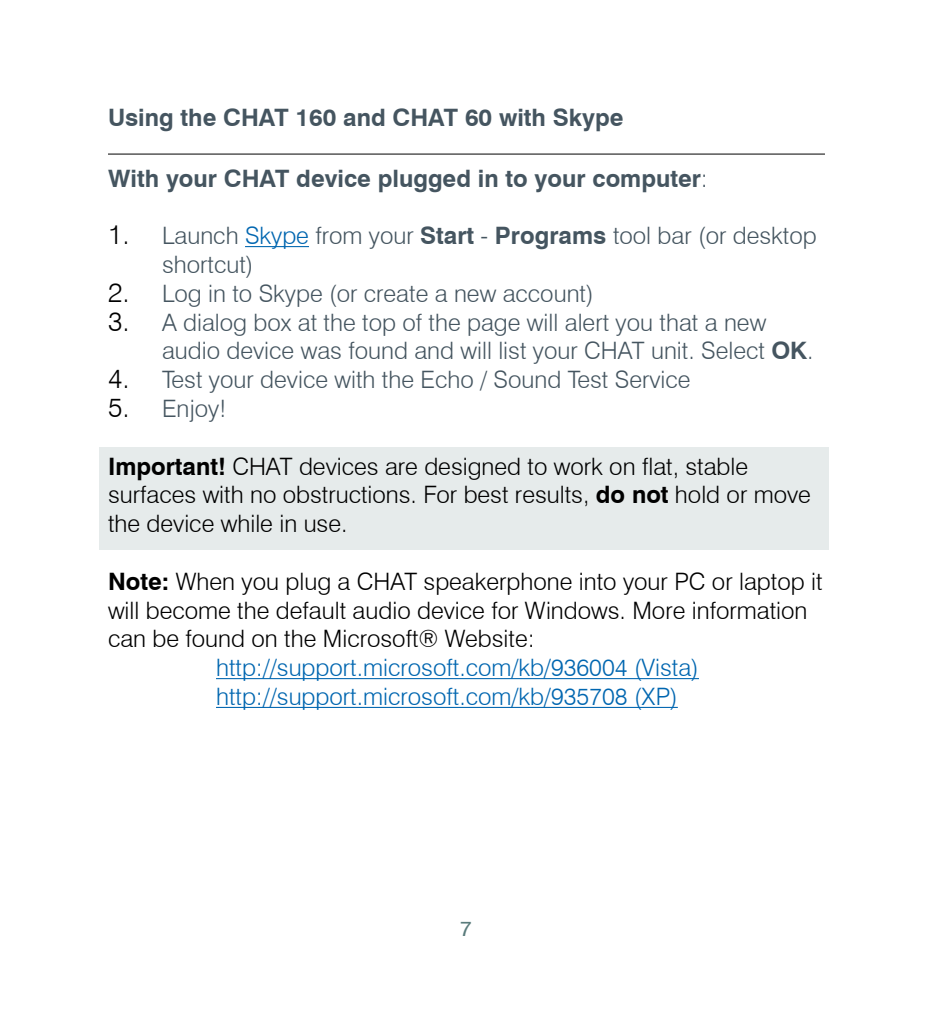
<style>
.page{position:relative;width:933px;height:1020px;background:#fff}
.page>*{position:absolute;margin:0;border:0;box-sizing:border-box;transform-origin:0 0}
.t1{font:300 24px/28.8px "Swiss 721 BT";color:#000}
.t2{font:300 24px/28.8px "Swiss 721 BT";color:#455560}
.t3{font:300 24px/28.8px "Swiss 721 BT";color:#0066b0}
.t4{font:700 24px "Swiss 721 BT";color:#455560}
.t5{font:21px "Swiss 721 BT";color:#597b7b}
.s1{font-weight:300}
.s2{font-size:27px;color:#000}
.s3{color:#0066b0}
.s4{font-weight:700}
</style>
<div class="page">
<div style="left:99px;top:447px;width:729px;height:102px;background:#e6ebeb"></div>
<hr style="left:108px;top:154px;width:717px;height:1px;background:#000">
<hr style="left:245px;top:246px;width:64px;height:1px;background:#0066b0">
<hr style="left:216px;top:678px;width:483px;height:1px;background:#0066b0">
<hr style="left:216px;top:707px;width:462px;height:1px;background:#0066b0">
<p class="t4" style="left:108px;top:103px;width:517px">Using the CHAT 160 and CHAT 60 with Skype</p>
<p class="t4" style="left:108px;top:163px;width:601px">With your CHAT device plugged in to your computer<span class="s1">:</span></p>
<p class="t2" style="left:162px;top:221px;width:656px;text-indent:-54px"><span class="s2">1.</span> Launch <span class="s3">Skype</span> from your <span class="s4">Start</span> - <span class="s4">Programs</span> tool bar (or desktop shortcut)</p>
<p class="t2" style="left:108px;top:279px;width:487px"><span class="s2">2.</span> Log in to Skype (or create a new account)</p>
<p class="t2" style="left:162px;top:307px;width:653px;text-indent:-54px"><span class="s2">3.</span> A dialog box at the top of the page will alert you that a new audio device was found and will list your CHAT unit. Select <span class="s4">OK</span>.</p>
<p class="t2" style="left:108px;top:365px;width:584px"><span class="s2">4.</span> Test your device with the Echo / Sound Test Service</p>
<p class="t2" style="left:108px;top:394px;width:120px"><span class="s2">5.</span> Enjoy!</p>
<p class="t1" style="left:108px;top:451px;width:704px"><span class="s4">Important!</span> CHAT devices are designed to work on flat, stable surfaces with no obstructions. For best results, <span class="s4">do not</span> hold or move the device while in use.</p>
<p class="t1" style="left:108px;top:567px;width:716px"><span class="s4">Note:</span> When you plug a CHAT speakerphone into your PC or laptop it will become the default audio device for Windows. More information can be found on the Microsoft® Website:</p>
<p class="t3" style="left:216px;top:653px;width:484px">http://support.microsoft.com/kb/936004 (Vista) http://support.microsoft.com/kb/935708 (XP)</p>
<p class="t5" style="left:460px;top:916px;width:13px">7</p>
</div>
